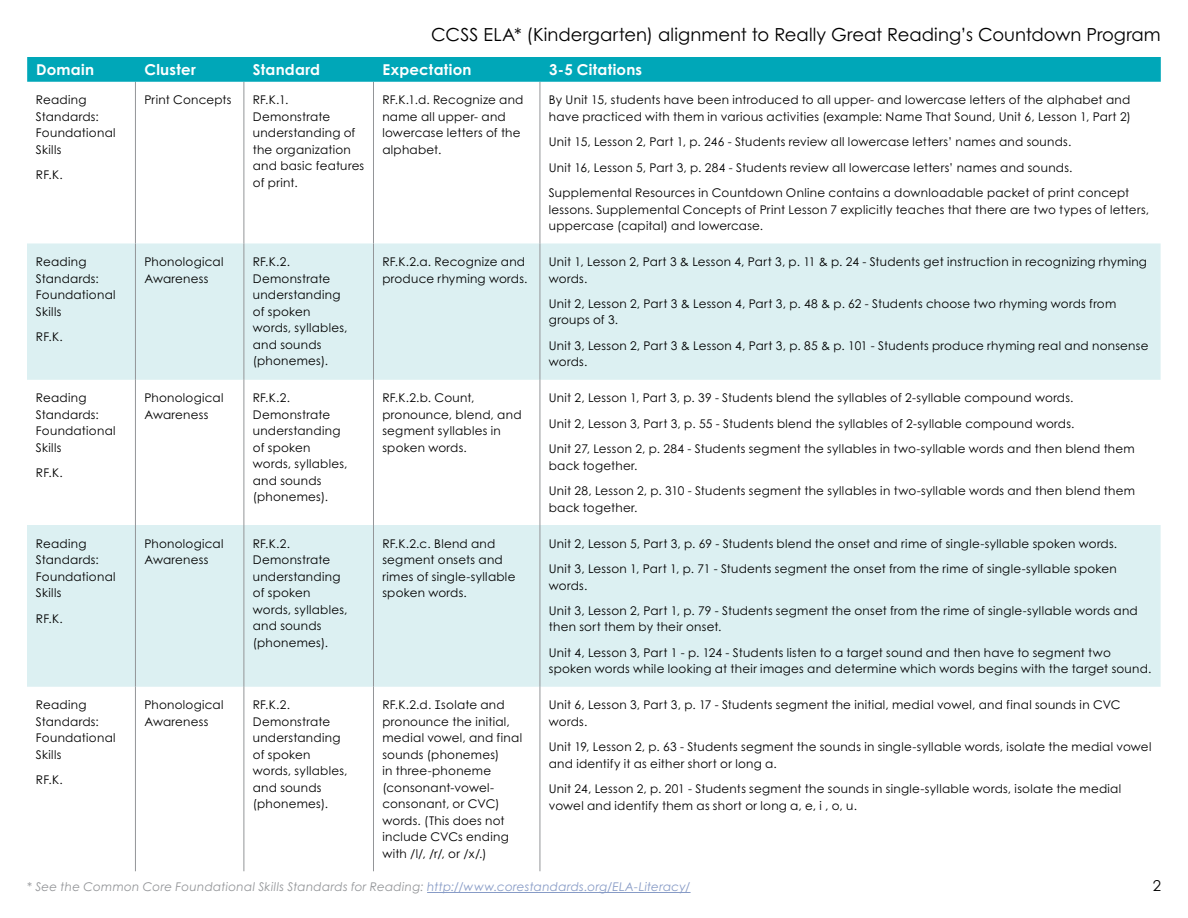
<style>
.page{position:relative;width:1188px;height:918px;background:#fff}
.page>*{position:absolute;margin:0;border:0;box-sizing:border-box;transform-origin:0 0}
.t1{font:18px "RGR Century Gothic";color:#000}
.t2{font:700 15px "RGR Century Gothic 21";letter-spacing:.015em;color:#fff}
.t3{font:15px "Century Gothic";color:#000}
.t4{font:12px/16.5px "RGR Century Gothic 21";letter-spacing:.02em;color:#000}
.t5{font:italic 12px "RGR Century Gothic 21";letter-spacing:.02em;color:#939598}
.s1{font-style:normal}
.s2{color:#879bc6}
</style>
<div class="page">
<hr style="left:427px;top:892px;width:264px;height:1px;background:#879bc6">
<svg style="left:27px;top:243px;width:1134px;height:444px;fill:#dcf0f2"></svg>
<hr style="left:135px;top:82px;width:1px;height:161px;background:#939598">
<hr style="left:244px;top:82px;width:1px;height:161px;background:#939598">
<hr style="left:373px;top:82px;width:1px;height:161px;background:#939598">
<hr style="left:540px;top:82px;width:1px;height:161px;background:#939598">
<hr style="left:135px;top:243px;width:1px;height:137px;background:#939598">
<hr style="left:244px;top:243px;width:1px;height:137px;background:#939598">
<hr style="left:373px;top:243px;width:1px;height:137px;background:#939598">
<hr style="left:540px;top:243px;width:1px;height:137px;background:#939598">
<hr style="left:135px;top:380px;width:1px;height:145px;background:#939598">
<hr style="left:244px;top:380px;width:1px;height:145px;background:#939598">
<hr style="left:373px;top:380px;width:1px;height:145px;background:#939598">
<hr style="left:540px;top:380px;width:1px;height:145px;background:#939598">
<hr style="left:135px;top:525px;width:1px;height:162px;background:#939598">
<hr style="left:244px;top:525px;width:1px;height:162px;background:#939598">
<hr style="left:373px;top:525px;width:1px;height:162px;background:#939598">
<hr style="left:540px;top:525px;width:1px;height:162px;background:#939598">
<hr style="left:135px;top:687px;width:1px;height:184px;background:#939598">
<hr style="left:244px;top:687px;width:1px;height:184px;background:#939598">
<hr style="left:373px;top:687px;width:1px;height:184px;background:#939598">
<hr style="left:540px;top:687px;width:1px;height:184px;background:#939598">
<div style="left:27px;top:57px;width:1134px;height:25px;background:#00a7b8"></div>
<h1 class="t1" style="left:431px;top:23px;width:731px">CCSS ELA* (Kindergarten) alignment to Really Great Reading’s Countdown Program</h1>
<p class="t2" style="left:36px;top:60px;width:60px">Domain</p>
<p class="t2" style="left:145px;top:60px;width:53px">Cluster</p>
<p class="t2" style="left:253px;top:60px;width:69px">Standard</p>
<p class="t2" style="left:383px;top:60px;width:90px">Expectation</p>
<p class="t2" style="left:549px;top:60px;width:95px">3-5 Citations</p>
<p class="t4" style="left:36px;top:92px;width:81px">Reading<br>Standards:<br>Foundational<br>Skills</p>
<p class="t4" style="left:36px;top:167px;width:28px">RF.K.</p>
<p class="t4" style="left:36px;top:254px;width:81px">Reading<br>Standards:<br>Foundational<br>Skills</p>
<p class="t4" style="left:36px;top:329px;width:28px">RF.K.</p>
<p class="t4" style="left:36px;top:390px;width:81px">Reading<br>Standards:<br>Foundational<br>Skills</p>
<p class="t4" style="left:36px;top:465px;width:28px">RF.K.</p>
<p class="t4" style="left:36px;top:535px;width:81px">Reading<br>Standards:<br>Foundational<br>Skills</p>
<p class="t4" style="left:36px;top:610px;width:28px">RF.K.</p>
<p class="t4" style="left:36px;top:697px;width:81px">Reading<br>Standards:<br>Foundational<br>Skills</p>
<p class="t4" style="left:36px;top:772px;width:28px">RF.K.</p>
<p class="t4" style="left:144px;top:92px;width:89px">Print Concepts</p>
<p class="t4" style="left:253px;top:92px;width:113px">RF.K.1.<br>Demonstrate understanding of the organization and basic features of print.</p>
<p class="t4" style="left:382px;top:92px;width:143px">RF.K.1.d. Recognize and name all upper- and lowercase letters of the alphabet.</p>
<p class="t4" style="left:549px;top:92px;width:584px">By Unit 15, students have been introduced to all upper- and lowercase letters of the alphabet and have practiced with them in various activities (example: Name That Sound, Unit 6, Lesson 1, Part 2)</p>
<p class="t4" style="left:549px;top:129px;width:582px;line-height:25.3px">Unit 15, Lesson 2, Part 1, p. 246 - Students review all lowercase letters’ names and sounds.<br>Unit 16, Lesson 5, Part 3, p. 284 - Students review all lowercase letters’ names and sounds.<br>Supplemental Resources in Countdown Online contains a downloadable packet of print concept</p>
<p class="t4" style="left:549px;top:201px;width:602px">lessons. Supplemental Concepts of Print Lesson 7 explicitly teaches that there are two types of letters, uppercase (capital) and lowercase.</p>
<p class="t4" style="left:144px;top:254px;width:81px">Phonological<br>Awareness</p>
<p class="t4" style="left:253px;top:254px;width:96px">RF.K.2.<br>Demonstrate understanding of spoken words, syllables, and sounds (phonemes).</p>
<p class="t4" style="left:382px;top:254px;width:147px">RF.K.2.a. Recognize and produce rhyming words.</p>
<p class="t4" style="left:549px;top:254px;width:600px">Unit 1, Lesson 2, Part 3 &amp; Lesson 4, Part 3, p. 11 &amp; p. 24 - Students get instruction in recognizing rhyming words.</p>
<p class="t4" style="left:549px;top:296px;width:569px">Unit 2, Lesson 2, Part 3 &amp; Lesson 4, Part 3, p. 48 &amp; p. 62 - Students choose two rhyming words from groups of 3.</p>
<p class="t4" style="left:549px;top:338px;width:601px">Unit 3, Lesson 2, Part 3 &amp; Lesson 4, Part 3, p. 85 &amp; p. 101 - Students produce rhyming real and nonsense words.</p>
<p class="t4" style="left:144px;top:390px;width:81px">Phonological<br>Awareness</p>
<p class="t4" style="left:253px;top:390px;width:96px">RF.K.2.<br>Demonstrate understanding of spoken words, syllables, and sounds (phonemes).</p>
<p class="t4" style="left:382px;top:390px;width:141px">RF.K.2.b. Count, pronounce, blend, and segment syllables in spoken words.</p>
<p class="t4" style="left:549px;top:386px;width:587px;line-height:25.3px">Unit 2, Lesson 1, Part 3, p. 39 - Students blend the syllables of 2-syllable compound words.<br>Unit 2, Lesson 3, Part 3, p. 55 - Students blend the syllables of 2-syllable compound words.<br>Unit 27, Lesson 2, p. 284 - Students segment the syllables in two-syllable words and then blend them</p>
<p class="t4" style="left:549px;top:453px;width:588px;line-height:25.3px">back together.<br>Unit 28, Lesson 2, p. 310 - Students segment the syllables in two-syllable words and then blend them</p>
<p class="t4" style="left:549px;top:499px;width:90px">back together.</p>
<p class="t4" style="left:144px;top:535px;width:81px">Phonological<br>Awareness</p>
<p class="t4" style="left:253px;top:535px;width:96px">RF.K.2.<br>Demonstrate understanding of spoken words, syllables, and sounds (phonemes).</p>
<p class="t4" style="left:382px;top:535px;width:135px">RF.K.2.c. Blend and segment onsets and rimes of single-syllable spoken words.</p>
<p class="t4" style="left:549px;top:531px;width:570px;line-height:25.3px">Unit 2, Lesson 5, Part 3, p. 69 - Students blend the onset and rime of single-syllable spoken words.<br>Unit 3, Lesson 1, Part 1, p. 71 - Students segment the onset from the rime of single-syllable spoken</p>
<p class="t4" style="left:549px;top:573px;width:590px;line-height:25.3px">words.<br>Unit 3, Lesson 2, Part 1, p. 79 - Students segment the onset from the rime of single-syllable words and</p>
<p class="t4" style="left:549px;top:615px;width:564px;line-height:25.3px">then sort them by their onset.<br>Unit 4, Lesson 3, Part 1 - p. 124 - Students listen to a target sound and then have to segment two</p>
<p class="t4" style="left:549px;top:661px;width:604px">spoken words while looking at their images and determine which words begins with the target sound.</p>
<p class="t4" style="left:144px;top:697px;width:81px">Phonological<br>Awareness</p>
<p class="t4" style="left:253px;top:697px;width:96px">RF.K.2.<br>Demonstrate understanding of spoken words, syllables, and sounds (phonemes).</p>
<p class="t4" style="left:382px;top:697px;width:141px">RF.K.2.d. Isolate and pronounce the initial, medial vowel, and final sounds (phonemes)<br>in three-phoneme (consonant-vowel&shy;consonant, or CVC) words. (This does not include CVCs ending with /l/, /r/, or /x/.)</p>
<p class="t4" style="left:549px;top:697px;width:573px">Unit 6, Lesson 3, Part 3, p. 17 - Students segment the initial, medial vowel, and final sounds in CVC words.</p>
<p class="t4" style="left:549px;top:739px;width:604px">Unit 19, Lesson 2, p. 63 - Students segment the sounds in single-syllable words, isolate the medial vowel and identify it as either short or long a.</p>
<p class="t4" style="left:549px;top:781px;width:574px">Unit 24, Lesson 2, p. 201 - Students segment the sounds in single-syllable words, isolate the medial vowel and identify them as short or long a, e, i , o, u.</p>
<p class="t5" style="left:27px;top:879px;width:665px"><span class="s1">*</span> See the Common Core Foundational Skills Standards for Reading: <span class="s2">http://www.corestandards.org/ELA-Literacy/</span></p>
<p class="t3" style="left:1153px;top:876px;width:10px">2</p>
</div>
